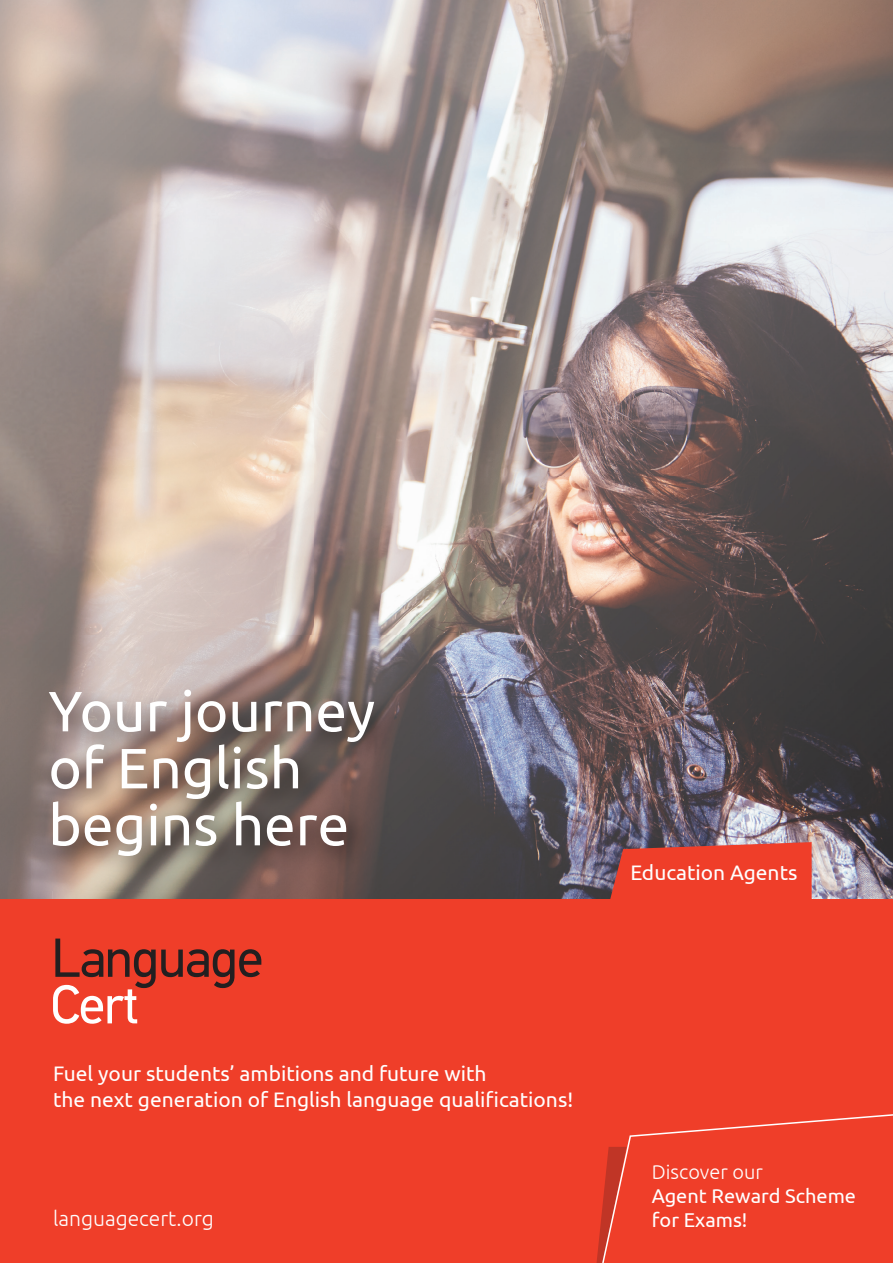
<style>
.page{position:relative;width:893px;height:1263px;background:#fff}
.page>*{position:absolute;margin:0;border:0;box-sizing:border-box;transform-origin:0 0}
.t1{font:56.7px/57px "Ubuntu";color:#fff}
.t2{font:21px/25.2px "Ubuntu";color:#fff}
.t3{font:300 21px "Ubuntu";color:#fff}
.t4{font:19.95px "Ubuntu";color:#fff}
.t5{font:300 19.95px "Ubuntu";color:#fff}
</style>
<div class="page">
<img style="left:0;top:0;width:788px;height:635px">
<img style="left:788px;top:0;width:105px;height:899px">
<img style="left:0;top:635px;width:525px;height:53px">
<img style="left:525px;top:635px;width:263px;height:264px">
<img style="left:0;top:688px;width:52px;height:211px">
<img style="left:410px;top:688px;width:115px;height:159px">
<img style="left:52px;top:847px;width:473px;height:52px">
<div style="left:0;top:899px;width:893px;height:364px;background:#ef3e29"></div>
<svg style="left:610px;top:842px;width:202px;height:57px;background:#e24231"></svg>
<svg style="left:53px;top:938px;width:208px;height:86px"></svg>
<img style="left:31px;top:666px;width:379px;height:224px">
<svg style="left:597px;top:1114px;width:296px;height:149px"></svg>
<h1 class="t1" style="left:48px;top:681px;width:328px">Your journey of English begins here</h1>
<p class="t2" style="left:630px;top:860px;width:169px">Education Agents</p>
<p class="t2" style="left:53px;top:1060px;width:522px">Fuel your students’ ambitions and future with<br>the next generation of English language qualifications!</p>
<p class="t5" style="left:652px;top:1160px;width:113px">Discover our</p>
<p class="t4" style="left:652px;top:1183px;width:206px">Agent Reward Scheme</p>
<p class="t3" style="left:53px;top:1205px;width:162px">languagecert.org</p>
<p class="t4" style="left:652px;top:1207px;width:97px">for Exams!</p>
</div>
